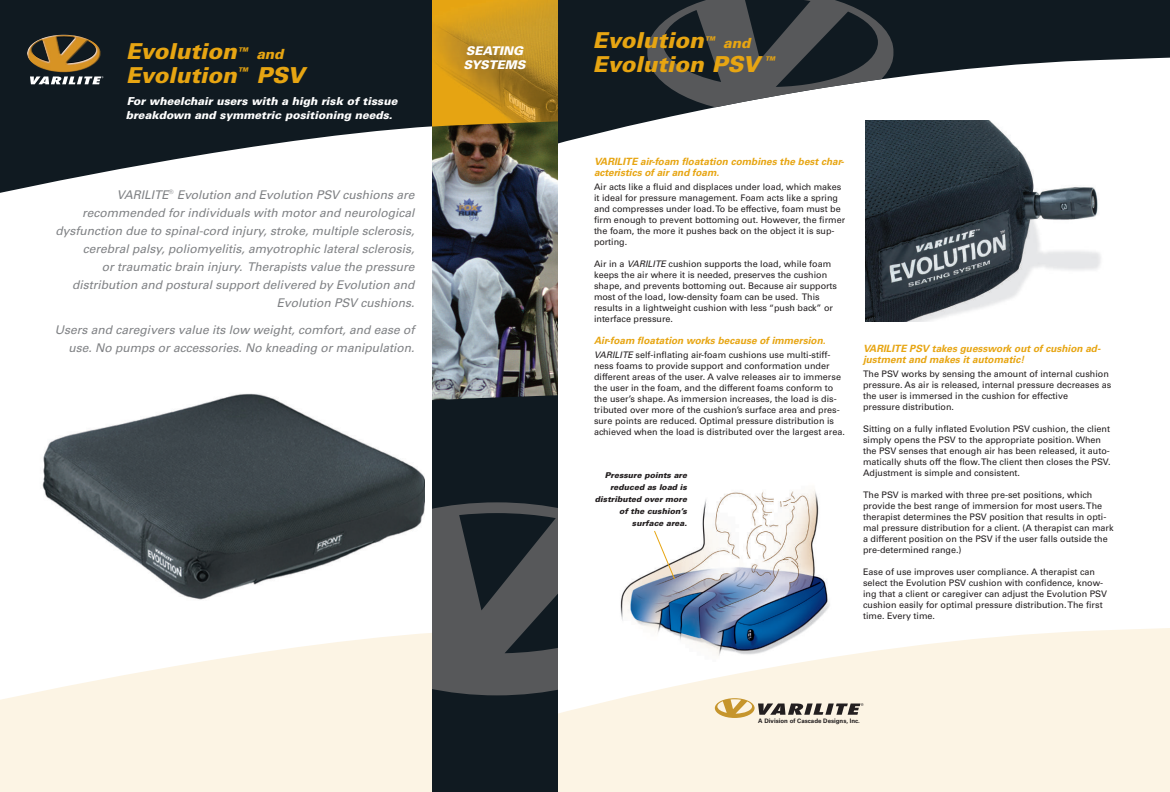
<style>
.page{position:relative;width:1170px;height:792px;background:#fff}
.page>*{position:absolute;margin:0;border:0;box-sizing:border-box;transform-origin:0 0}
.t1{font:italic 900 22px/24px "Univers LT Std";color:#e7a512}
.t2{font:italic 12px/18px "Univers LT Std";color:#808285;text-align:right}
.t3{font:italic 900 12px/14.4px "Univers LT Std";color:#fff}
.t4{font:italic 900 11px/14.4px "Univers LT Std";color:#fff}
.t5{font:italic 700 10px/11px "Univers LT Std";color:#e7a512}
.t6{font:9px/11px "Univers LT Std";color:#231f20}
.t7{font:italic 900 8px/12px "Univers LT Std";color:#231f20;text-align:right}
.t8{font:700 6.2px "Univers LT Std";color:#231f20}
.s1{font-size:12px}
.s2{font-size:14px}
.s3{font-style:italic}
</style>
<div class="page">
<svg style="left:0;top:633px;width:432px;height:159px;fill:#fcf4e4"></svg>
<img style="left:620px;top:489px;width:210px;height:138px">
<div style="left:432px;top:0;width:126px;height:792px;background:#101a21"></div>
<svg style="left:432px;top:502px;width:126px;height:193px"></svg>
<svg style="left:558px;top:627px;width:612px;height:165px;fill:#fcf4e4"></svg>
<svg style="left:715px;top:698px;width:149px;height:20px;background:#c1b59c"></svg>
<img style="left:865px;top:143px;width:236px;height:178px">
<img style="left:42px;top:393px;width:383px;height:207px">
<svg style="left:0;top:0;width:432px;height:193px;fill:#101a21"></svg>
<svg style="left:558px;top:0;width:612px;height:143px;fill:#101a21"></svg>
<svg style="left:647px;top:0;width:247px;height:114px;background:#52575b"></svg>
<img style="left:432px;top:127px;width:126px;height:273px">
<img style="left:432px;top:0;width:126px;height:127px">
<svg style="left:654px;top:530px;width:21px;height:50px"></svg>
<img style="left:27px;top:35px;width:74px;height:37px">
<svg style="left:30px;top:76px;width:73px;height:8px"></svg>
<h1 class="t1" style="left:126px;top:39px;width:180px">Evolution<span class="s1">™</span> <span class="s2">and<br></span>Evolution<sup>™</sup> PSV</h1>
<p class="t4" style="left:126px;top:94px;width:273px">For wheelchair users with a high risk of tissue breakdown and symmetric positioning needs.</p>
<p class="t2" style="left:56px;top:186px;width:360px">VARILITE<sup>®</sup> Evolution and Evolution PSV cushions are recommended for individuals with motor and neurological dysfunction due to spinal-cord injury, stroke, multiple sclerosis, cerebral palsy, poliomyelitis, amyotrophic lateral sclerosis,<br>or traumatic brain injury. Therapists value the pressure distribution and postural support delivered by Evolution and Evolution PSV cushions.</p>
<h2 class="t2" style="left:55px;top:321px;width:361px">Users and caregivers value its low weight, comfort, and ease of use. No pumps or accessories. No kneading or manipulation.</h2>
<h2 class="t3" style="left:464px;top:44px;width:63px">SEATING<br>SYSTEMS</h2>
<h1 class="t1" style="left:593px;top:28px;width:184px">Evolution<span class="s1">™</span> <span class="s2">and<br></span>Evolution PSV <sup>™</sup></h1>
<p class="t5" style="left:594px;top:157px;width:252px">VARILITE air-foam floatation combines the best char&shy;acteristics of air and foam.</p>
<p class="t6" style="left:594px;top:182px;width:253px">Air acts like a fluid and displaces under load, which makes it ideal for pressure management. Foam acts like a spring and compresses under load. To be effective, foam must be firm enough to prevent bottoming out. However, the firmer the foam, the more it pushes back on the object it is sup&shy;porting.</p>
<p class="t6" style="left:594px;top:259px;width:245px">Air in a <span class="s3">VARILITE</span> cushion supports the load, while foam keeps the air where it is needed, preserves the cushion shape, and prevents bottoming out. Because air supports most of the load, low-density foam can be used. This results in a lightweight cushion with less “push back” or interface pressure.</p>
<p class="t5" style="left:594px;top:336px;width:233px">Air-foam floatation works because of immersion.</p>
<p class="t6" style="left:594px;top:350px;width:252px"><span class="s3">VARILITE</span> self-inflating air-foam cushions use multi-stiff&shy;ness foams to provide support and conformation under different areas of the user. A valve releases air to immerse the user in the foam, and the different foams conform to the user’s shape. As immersion increases, the load is dis&shy;tributed over more of the cushion’s surface area and pres&shy;sure points are reduced. Optimal pressure distribution is achieved when the load is distributed over the largest area.</p>
<p class="t7" style="left:595px;top:469px;width:94px">Pressure points are reduced as load is distributed over more of the cushion’s surface area.</p>
<p class="t5" style="left:863px;top:343px;width:239px">VARILITE PSV takes guesswork out of cushion ad&shy;justment and makes it automatic!</p>
<p class="t6" style="left:863px;top:368px;width:250px">The PSV works by sensing the amount of internal cushion pressure. As air is released, internal pressure decreases as the user is immersed in the cushion for effective<br>pressure distribution.</p>
<p class="t6" style="left:863px;top:423px;width:249px">Sitting on a fully inflated Evolution PSV cushion, the client simply opens the PSV to the appropriate position. When the PSV senses that enough air has been released, it auto&shy;matically shuts off the flow. The client then closes the PSV.<br>Adjustment is simple and consistent.</p>
<p class="t6" style="left:863px;top:489px;width:252px">The PSV is marked with three pre-set positions, which provide the best range of immersion for most users. The therapist determines the PSV position that results in opti&shy;mal pressure distribution for a client. (A therapist can mark a different position on the PSV if the user falls outside the pre-determined range.)</p>
<p class="t6" style="left:863px;top:566px;width:245px">Ease of use improves user compliance. A therapist can select the Evolution PSV cushion with confidence, know&shy;ing that a client or caregiver can adjust the Evolution PSV cushion easily for optimal pressure distribution. The first time. Every time.</p>
<p class="t8" style="left:758px;top:717px;width:103px">A Division of Cascade Designs, Inc.</p>
</div>
